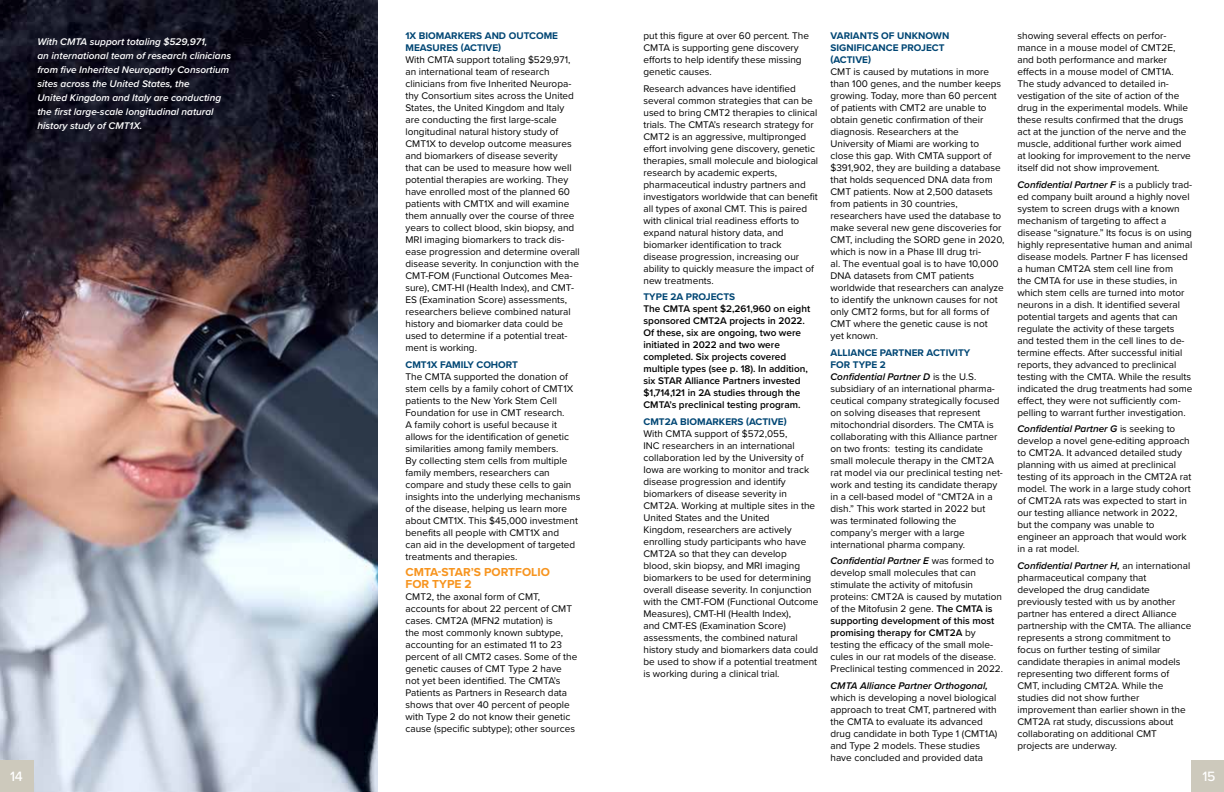
<style>
.page{position:relative;width:1224px;height:792px;background:#fff}
.page>*{position:absolute;margin:0;border:0;box-sizing:border-box;transform-origin:0 0}
.t1{font:500 14px "Proxima Nova";color:#fff}
.t2{font:700 12px/12px "Proxima Nova";color:#f7941e}
.t3{font:10px/12px "Proxima Nova";color:#000}
.t4{font:600 10px/12px "Proxima Nova";color:#000}
.t5{font:italic 600 10px/14px "Proxima Nova";color:#fff}
.t6{font:700 10px/12px "Proxima Nova";color:#004674}
.t7{font:italic 600 10px "Proxima Nova";color:#000}
.s1{font-weight:700;color:#004674}
.s2{font-weight:600;font-style:italic}
.s3{font-weight:600}
</style>
<div class="page">
<img style="left:0;top:0;width:378px;height:792px">
<div style="left:0;top:760px;width:33px;height:32px;background:#cdc9bc"></div>
<div style="left:1192px;top:760px;width:32px;height:32px;background:#cdc9bc"></div>
<p class="t5" style="left:37px;top:35px;width:195px">With CMTA support totaling $529,971,<br>an international team of research clinicians from five Inherited Neuropathy Consortium sites across the United States, the<br>United Kingdom and Italy are conducting the first large-scale longitudinal natural history study of CMT1X.</p>
<p class="t6" style="left:405px;top:30px;width:154px">1X BIOMARKERS AND OUTCOME<br>MEASURES (ACTIVE)</p>
<p class="t3" style="left:405px;top:54px;width:176px">With CMTA support totaling $529,971, an international team of research clinicians from five Inherited Neuropa&shy;thy Consortium sites across the United States, the United Kingdom and Italy are conducting the first large-scale longitudinal natural history study of CMT1X to develop outcome measures and biomarkers of disease severity<br>that can be used to measure how well potential therapies are working. They have enrolled most of the planned 60 patients with CMT1X and will examine them annually over the course of three years to collect blood, skin biopsy, and MRI imaging biomarkers to track dis&shy;ease progression and determine overall disease severity. In conjunction with the CMT-FOM (Functional Outcomes Mea&shy;sure), CMT-HI (Health Index), and CMT-ES (Examination Score) assessments, researchers believe combined natural history and biomarker data could be used to determine if a potential treat&shy;ment is working.</p>
<p class="t6" style="left:405px;top:358px;width:114px">CMT1X FAMILY COHORT</p>
<p class="t3" style="left:405px;top:370px;width:177px">The CMTA supported the donation of stem cells by a family cohort of CMT1X patients to the New York Stem Cell Foundation for use in CMT research.<br>A family cohort is useful because it allows for the identification of genetic similarities among family members.<br>By collecting stem cells from multiple family members, researchers can compare and study these cells to gain insights into the underlying mechanisms of the disease, helping us learn more about CMT1X. This $45,000 investment benefits all people with CMT1X and<br>can aid in the development of targeted treatments and therapies.</p>
<p class="t2" style="left:405px;top:566px;width:146px">CMTA-STAR’S PORTFOLIO<br>FOR TYPE 2</p>
<p class="t3" style="left:405px;top:591px;width:173px">CMT2, the axonal form of CMT, accounts for about 22 percent of CMT cases. CMT2A (MFN2 mutation) is<br>the most commonly known subtype, accounting for an estimated 11 to 23 percent of all CMT2 cases. Some of the genetic causes of CMT Type 2 have not yet been identified. The CMTA’s Patients as Partners in Research data shows that over 40 percent of people with Type 2 do not know their genetic cause (specific subtype); other sources</p>
<p class="t3" style="left:643px;top:30px;width:167px">put this figure at over 60 percent. The<br>CMTA is supporting gene discovery efforts to help identify these missing genetic causes.</p>
<p class="t3" style="left:643px;top:82px;width:176px">Research advances have identified several common strategies that can be used to bring CMT2 therapies to clinical trials. The CMTA’s research strategy for CMT2 is an aggressive, multipronged effort involving gene discovery, genetic therapies, small molecule and biological research by academic experts, pharmaceutical industry partners and investigators worldwide that can benefit all types of axonal CMT. This is paired with clinical trial readiness efforts to expand natural history data, and biomarker identification to track<br>disease progression, increasing our ability to quickly measure the impact of new treatments.</p>
<p class="t6" style="left:643px;top:291px;width:93px">TYPE 2A PROJECTS</p>
<p class="t4" style="left:643px;top:303px;width:168px">The CMTA spent $2,261,960 on eight sponsored CMT2A projects in 2022.<br>Of these, six are ongoing, two were initiated in 2022 and two were completed. Six projects covered multiple types (see p. 18). In addition, six STAR Alliance Partners invested $1,714,121 in 2A studies through the CMTA’s preclinical testing program.</p>
<p class="t6" style="left:643px;top:415px;width:145px">CMT2A BIOMARKERS (ACTIVE)</p>
<p class="t3" style="left:643px;top:427px;width:177px">With CMTA support of $572,055,<br>INC researchers in an international collaboration led by the University of Iowa are working to monitor and track disease progression and identify biomarkers of disease severity in CMT2A. Working at multiple sites in the United States and the United<br>Kingdom, researchers are actively enrolling study participants who have CMT2A so that they can develop<br>blood, skin biopsy, and MRI imaging biomarkers to be used for determining overall disease severity. In conjunction with the CMT-FOM (Functional Outcome Measures), CMT-HI (Health Index),<br>and CMT-ES (Examination Score) assessments, the combined natural history study and biomarkers data could be used to show if a potential treatment is working during a clinical trial.</p>
<p class="t6" style="left:830px;top:30px;width:120px">VARIANTS OF UNKNOWN<br>SIGNIFICANCE PROJECT (ACTIVE)</p>
<p class="t3" style="left:830px;top:66px;width:176px">CMT is caused by mutations in more than 100 genes, and the number keeps growing. Today, more than 60 percent of patients with CMT2 are unable to obtain genetic confirmation of their diagnosis. Researchers at the University of Miami are working to close this gap. With CMTA support of $391,902, they are building a database that holds sequenced DNA data from CMT patients. Now at 2,500 datasets from patients in 30 countries, researchers have used the database to make several new gene discoveries for CMT, including the SORD gene in 2020, which is now in a Phase III drug tri-<br>al. The eventual goal is to have 10,000<br>DNA datasets from CMT patients worldwide that researchers can analyze to identify the unknown causes for not only CMT2 forms, but for all forms of CMT where the genetic cause is not<br>yet known.</p>
<p class="t3" style="left:830px;top:346px;width:174px"><span class="s1">ALLIANCE PARTNER ACTIVITY<br>FOR TYPE 2<br></span><span class="s2">Confidential Partner D</span> is the U.S. subsidiary of an international pharma&shy;ceutical company strategically focused on solving diseases that represent mitochondrial disorders. The CMTA is collaborating with this Alliance partner on two fronts: testing its candidate small molecule therapy in the CMT2A rat model via our preclinical testing net&shy;work and testing its candidate therapy in a cell-based model of “CMT2A in a dish.” This work started in 2022 but was terminated following the company’s merger with a large international pharma company.</p>
<p class="t3" style="left:830px;top:555px;width:174px"><span class="s2">Confidential Partner E</span> was formed to develop small molecules that can stimulate the activity of mitofusin proteins: CMT2A is caused by mutation of the Mitofusin 2 gene. <span class="s3">The CMTA is supporting development of this most promising therapy for CMT2A</span> by testing the efficacy of the small mole&shy;cules in our rat models of the disease.<br>Preclinical testing commenced in 2022.</p>
<p class="t7" style="left:830px;top:678px;width:159px">CMTA Alliance Partner Orthogonal,</p>
<p class="t3" style="left:830px;top:691px;width:168px">which is developing a novel biological approach to treat CMT, partnered with the CMTA to evaluate its advanced drug candidate in both Type 1 (CMT1A) and Type 2 models. These studies have concluded and provided data</p>
<p class="t3" style="left:1017px;top:30px;width:175px">showing several effects on perfor&shy;mance in a mouse model of CMT2E, and both performance and marker effects in a mouse model of CMT1A.<br>The study advanced to detailed in&shy;vestigation of the site of action of the drug in the experimental models. While these results confirmed that the drugs act at the junction of the nerve and the muscle, additional further work aimed at looking for improvement to the nerve itself did not show improvement.</p>
<p class="t3" style="left:1017px;top:178px;width:176px"><span class="s2">Confidential Partner F</span> is a publicly trad&shy;ed company built around a highly novel system to screen drugs with a known mechanism of targeting to affect a disease “signature.” Its focus is on using highly representative human and animal disease models. Partner F has licensed a human CMT2A stem cell line from<br>the CMTA for use in these studies, in which stem cells are turned into motor neurons in a dish. It identified several potential targets and agents that can regulate the activity of these targets and tested them in the cell lines to de&shy;termine effects. After successful initial reports, they advanced to preclinical testing with the CMTA. While the results indicated the drug treatments had some effect, they were not sufficiently com&shy;pelling to warrant further investigation.</p>
<p class="t3" style="left:1017px;top:423px;width:175px"><span class="s2">Confidential Partner G</span> is seeking to develop a novel gene-editing approach to CMT2A. It advanced detailed study planning with us aimed at preclinical testing of its approach in the CMT2A rat model. The work in a large study cohort of CMT2A rats was expected to start in our testing alliance network in 2022, but the company was unable to engineer an approach that would work in a rat model.</p>
<p class="t3" style="left:1017px;top:559px;width:175px"><span class="s2">Confidential Partner H,</span> an international pharmaceutical company that developed the drug candidate previously tested with us by another partner has entered a direct Alliance partnership with the CMTA. The alliance represents a strong commitment to focus on further testing of similar candidate therapies in animal models representing two different forms of CMT, including CMT2A. While the studies did not show further improvement than earlier shown in the CMT2A rat study, discussions about collaborating on additional CMT projects are underway.</p>
<h1 class="t1" style="left:10px;top:766px;width:14px">14</h1>
<h1 class="t1" style="left:1202px;top:766px;width:15px">15</h1>
</div>
